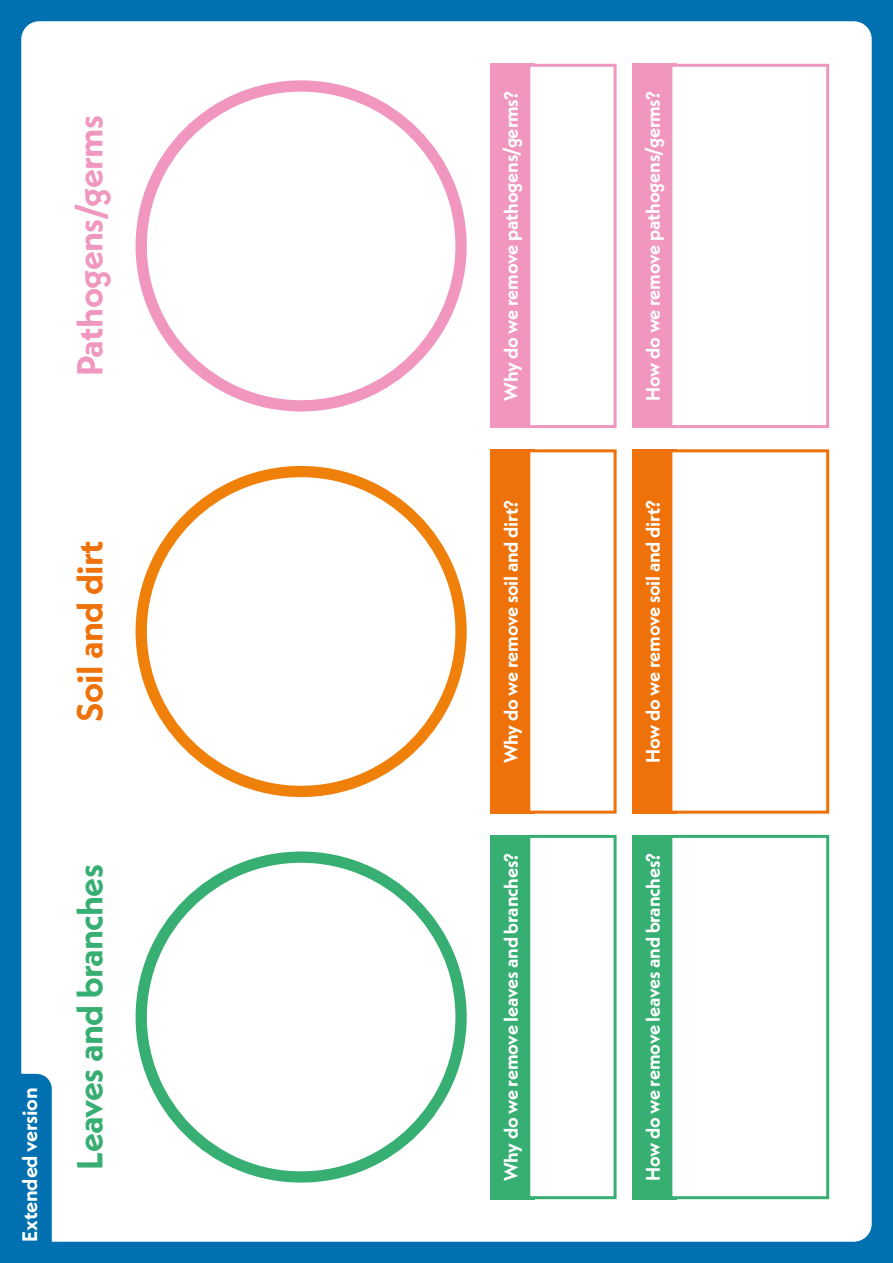
<style>
.page{position:relative;width:893px;height:1263px;background:#0070b0}
.page>*{position:absolute;margin:0;border:0;box-sizing:border-box;transform-origin:0 0}
.t1{font:700 36px "Neue Kabel";letter-spacing:-.015em;color:#38af72}
.t2{font:700 36px "Neue Kabel";letter-spacing:-.015em;color:#f097c0}
.t3{font:700 36px "Neue Kabel";letter-spacing:-.015em;color:#ee7209}
.t4{font:700 21px "Neue Kabel";letter-spacing:-.015em;color:#fff}
.t5{font:700 19.5px "Neue Kabel";letter-spacing:-.01em;color:#fff}
</style>
<div class="page">
<div style="left:21px;top:21px;width:851px;height:1221px;background:#fff;border-radius:18px"></div>
<div style="left:490px;top:835px;width:45px;height:364px;background:#38af72"></div>
<div style="left:527px;top:835px;width:90px;height:364px;background:#fff;border:3px solid #38af72"></div>
<div style="left:490px;top:449px;width:45px;height:365px;background:#ee7209"></div>
<div style="left:527px;top:449px;width:90px;height:365px;background:#fff;border:3px solid #ee7209"></div>
<div style="left:490px;top:64px;width:45px;height:364px;background:#f096bf"></div>
<div style="left:527px;top:64px;width:90px;height:364px;background:#fff;border:3px solid #f097c0"></div>
<div style="left:632px;top:835px;width:45px;height:364px;background:#38af72"></div>
<div style="left:669px;top:835px;width:160px;height:364px;background:#fff;border:3px solid #38af72"></div>
<div style="left:632px;top:449px;width:45px;height:365px;background:#ee7209"></div>
<div style="left:669px;top:449px;width:160px;height:365px;background:#fff;border:3px solid #ee7209"></div>
<div style="left:633px;top:64px;width:44px;height:364px;background:#f096bf"></div>
<div style="left:669px;top:64px;width:160px;height:364px;background:#fff;border:3px solid #f097c0"></div>
<div style="left:136px;top:851px;width:331px;height:331px;border:11px solid #38af72;border-radius:50%"></div>
<div style="left:136px;top:466px;width:331px;height:331px;border:11px solid #ef810a;border-radius:50%"></div>
<div style="left:136px;top:80px;width:331px;height:331px;border:11px solid #f096bf;border-radius:50%"></div>
<div style="left:21px;top:1074px;width:31px;height:168px;background:#0070b0"></div>
<h1 class="t2" style="left:67px;top:376px;width:262px;rotate:-90deg">Pathogens/germs</h1>
<h1 class="t3" style="left:67px;top:722px;width:183px;rotate:-90deg">Soil and dirt</h1>
<p class="t4" style="left:16px;top:1242px;width:156px;rotate:-90deg">Extended version</p>
<h1 class="t1" style="left:67px;top:1170px;width:308px;rotate:-90deg">Leaves and branches</h1>
<p class="t5" style="left:499px;top:401px;width:311px;rotate:-90deg">Why do we remove pathogens/germs?</p>
<p class="t5" style="left:499px;top:763px;width:265px;rotate:-90deg">Why do we remove soil and dirt?</p>
<p class="t5" style="left:499px;top:1181px;width:330px;rotate:-90deg">Why do we remove leaves and branches?</p>
<p class="t5" style="left:641px;top:401px;width:312px;rotate:-90deg">How do we remove pathogens/germs?</p>
<p class="t5" style="left:641px;top:763px;width:265px;rotate:-90deg">How do we remove soil and dirt?</p>
<p class="t5" style="left:641px;top:1181px;width:330px;rotate:-90deg">How do we remove leaves and branches?</p>
</div>
